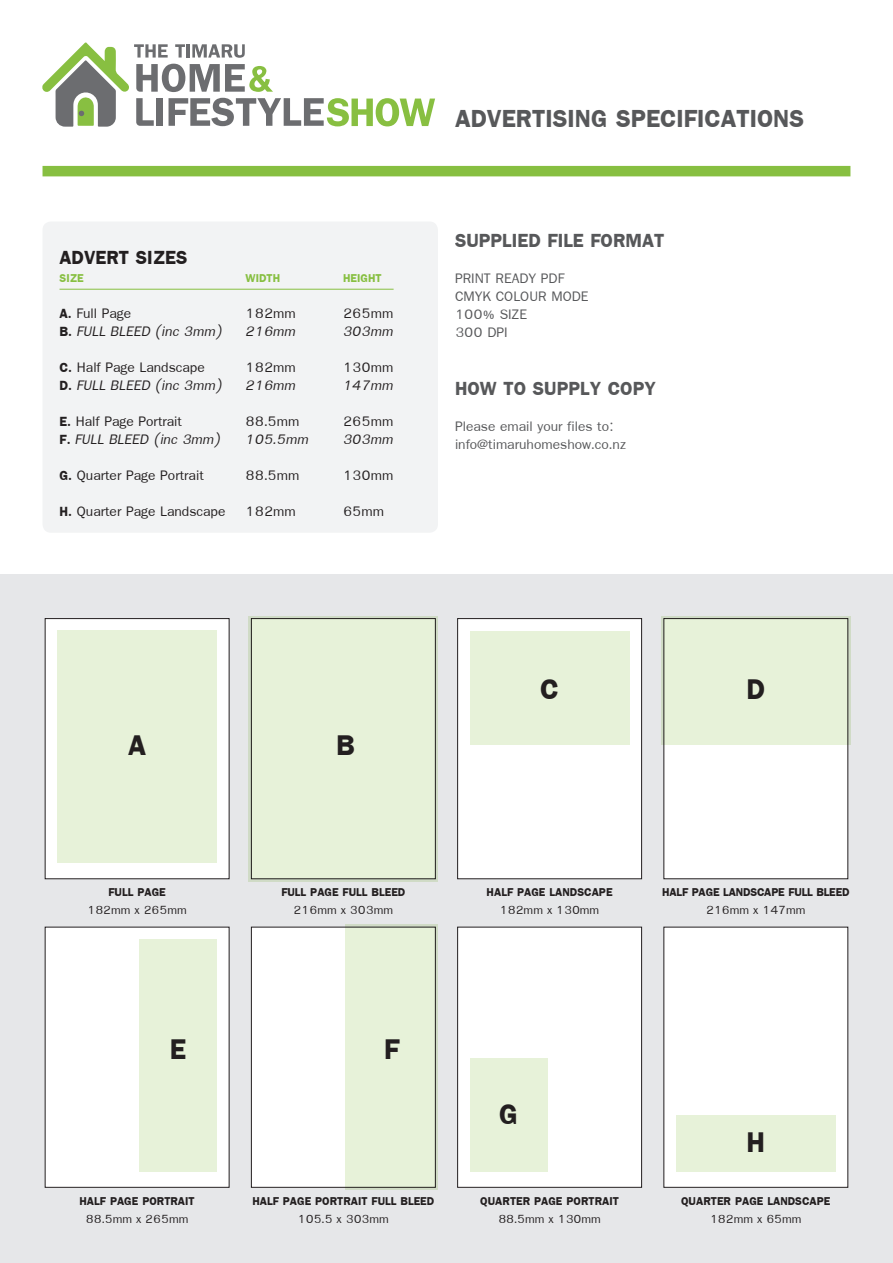
<style>
.page{position:relative;width:893px;height:1263px;background:#fff}
.page>*{position:absolute;margin:0;border:0;box-sizing:border-box;transform-origin:0 0}
.t1{font:45px "Freesia UPC Bold";color:#231f20}
.t2{font:39px "Freesia UPC Bold";color:#57585a}
.t3{font:30px "Freesia UPC Bold";color:#57585a}
.t4{font:30px "Freesia UPC Bold";color:#231f20}
.t5{font:21px "Freesia UPC";color:#231f20}
.t6{font:21px "Freesia UPC Italic";color:#231f20}
.t7{font:21px/18px "Freesia UPC";color:#57585a}
.t8{font:18px/18px "Freesia UPC Bold";color:#231f20;text-align:center}
.t9{font:18px/18px "Freesia UPC";color:#231f20;text-align:center}
.t10{font:18px "Freesia UPC Bold";color:#87bf41}
.s1{font-family:"Freesia UPC Bold"}
.s2{font-family:"Freesia UPC"}
</style>
<div class="page">
<div style="left:0;top:575px;width:893px;height:688px;background:#e6e7e9"></div>
<div style="left:45px;top:619px;width:184px;height:260px;background:#fff"></div>
<div style="left:458px;top:619px;width:184px;height:260px;background:#fff"></div>
<div style="left:457px;top:618px;width:185px;height:261px;border:1px solid #231f20"></div>
<div style="left:664px;top:619px;width:184px;height:260px;background:#fff"></div>
<div style="left:45px;top:927px;width:184px;height:260px;background:#fff"></div>
<div style="left:251px;top:927px;width:184px;height:260px;background:#fff"></div>
<div style="left:458px;top:927px;width:184px;height:260px;background:#fff"></div>
<div style="left:457px;top:927px;width:185px;height:260px;border:1px solid #231f20"></div>
<div style="left:664px;top:927px;width:184px;height:260px;background:#fff"></div>
<svg style="left:42px;top:43px;width:393px;height:84px"></svg>
<div style="left:43px;top:221px;width:395px;height:312px;background:#f2f3f4;border-radius:9px"></div>
<hr style="left:60px;top:289px;width:334px;height:1px;background:#87bf41">
<div style="left:57px;top:631px;width:160px;height:232px;background:#e7f2d9"></div>
<div style="left:470px;top:631px;width:159px;height:114px;background:#e7f2d9"></div>
<div style="left:249px;top:616px;width:189px;height:265px;background:#e7f2d9"></div>
<div style="left:661px;top:616px;width:189px;height:129px;background:#e7f2d9"></div>
<div style="left:139px;top:939px;width:78px;height:232px;background:#e7f2d9"></div>
<div style="left:346px;top:924px;width:92px;height:266px;background:#e7f2d9"></div>
<div style="left:470px;top:1058px;width:77px;height:113px;background:#e7f2d9"></div>
<div style="left:676px;top:1115px;width:159px;height:56px;background:#e7f2d9"></div>
<div style="left:43px;top:166px;width:807px;height:10px;background:#87bf41"></div>
<h3 class="t4" style="left:60px;top:235px;width:129px">ADVERT SIZES</h3>
<p class="t10" style="left:60px;top:265px;width:26px">SIZE</p>
<p class="t10" style="left:246px;top:265px;width:36px">WIDTH</p>
<p class="t10" style="left:343px;top:265px;width:40px">HEIGHT</p>
<p class="t5" style="left:60px;top:298px;width:73px"><span class="s1">A.</span> Full Page</p>
<p class="t5" style="left:246px;top:298px;width:52px">182mm</p>
<p class="t5" style="left:343px;top:298px;width:52px">265mm</p>
<p class="t6" style="left:60px;top:316px;width:238px"><span class="s1">B.</span> FULL BLEED (inc 3mm) 216mm</p>
<p class="t6" style="left:343px;top:316px;width:52px">303mm</p>
<p class="t5" style="left:60px;top:352px;width:147px"><span class="s1">C.</span> Half Page Landscape</p>
<p class="t5" style="left:246px;top:352px;width:52px">182mm</p>
<p class="t5" style="left:343px;top:352px;width:52px">130mm</p>
<p class="t6" style="left:60px;top:370px;width:238px"><span class="s1">D.</span> FULL BLEED (inc 3mm) 216mm</p>
<p class="t6" style="left:343px;top:370px;width:52px">147mm</p>
<p class="t5" style="left:60px;top:406px;width:124px"><span class="s1">E.</span> Half Page Portrait</p>
<p class="t5" style="left:246px;top:406px;width:55px">88.5mm</p>
<p class="t5" style="left:343px;top:406px;width:52px">265mm</p>
<p class="t6" style="left:60px;top:424px;width:251px"><span class="s1">F.</span> FULL BLEED (inc 3mm) 105.5mm</p>
<p class="t6" style="left:343px;top:424px;width:52px">303mm</p>
<p class="t5" style="left:60px;top:460px;width:146px"><span class="s1">G.</span> Quarter Page Portrait</p>
<p class="t5" style="left:246px;top:460px;width:55px">88.5mm</p>
<p class="t5" style="left:343px;top:460px;width:52px">130mm</p>
<p class="t5" style="left:60px;top:496px;width:238px"><span class="s1">H.</span> Quarter Page Landscape 182mm</p>
<p class="t5" style="left:343px;top:496px;width:43px">65mm</p>
<p class="t2" style="left:455px;top:90px;width:351px">ADVERTISING SPECIFICATIONS</p>
<h3 class="t3" style="left:455px;top:218px;width:211px">SUPPLIED FILE FORMAT</h3>
<p class="t7" style="left:455px;top:268px;width:135px">PRINT READY PDF<br>CMYK COLOUR MODE<br>100% SIZE<br>300 DPI</p>
<h3 class="t3" style="left:455px;top:367px;width:202px">HOW TO SUPPLY COPY</h3>
<p class="t7" style="left:455px;top:416px;width:172px">Please email your files to: info@timaruhomeshow.co.nz</p>
<p class="t1" style="left:128px;top:713px;width:20px">A</p>
<p class="t1" style="left:336px;top:713px;width:20px">B</p>
<p class="t1" style="left:540px;top:657px;width:20px">C</p>
<p class="t1" style="left:746px;top:657px;width:20px">D</p>
<p class="t9" style="left:87px;top:882px;width:101px"><span class="s1">FULL PAGE<br></span>182mm x 265mm</p>
<p class="t8" style="left:281px;top:882px;width:126px">FULL PAGE FULL BLEED<br><span class="s2">216mm x 303mm</span></p>
<p class="t8" style="left:487px;top:882px;width:127px">HALF PAGE LANDSCAPE<br><span class="s2">182mm x 130mm</span></p>
<p class="t8" style="left:662px;top:882px;width:189px">HALF PAGE LANDSCAPE FULL BLEED<br><span class="s2">216mm x 147mm</span></p>
<p class="t1" style="left:170px;top:1017px;width:18px">E</p>
<p class="t1" style="left:384px;top:1017px;width:17px">F</p>
<p class="t8" style="left:79px;top:1191px;width:117px">HALF PAGE PORTRAIT</p>
<p class="t9" style="left:86px;top:1209px;width:104px">88.5mm x 265mm</p>
<p class="t8" style="left:252px;top:1191px;width:183px">HALF PAGE PORTRAIT FULL BLEED</p>
<p class="t9" style="left:298px;top:1209px;width:93px">105.5 x 303mm</p>
<p class="t1" style="left:499px;top:1082px;width:20px">G</p>
<p class="t8" style="left:480px;top:1191px;width:140px">QUARTER PAGE PORTRAIT</p>
<p class="t9" style="left:498px;top:1209px;width:104px">88.5mm x 130mm</p>
<p class="t1" style="left:746px;top:1110px;width:20px">H</p>
<p class="t8" style="left:681px;top:1191px;width:151px">QUARTER PAGE LANDSCAPE</p>
<p class="t9" style="left:710px;top:1209px;width:93px">182mm x 65mm</p>
</div>
